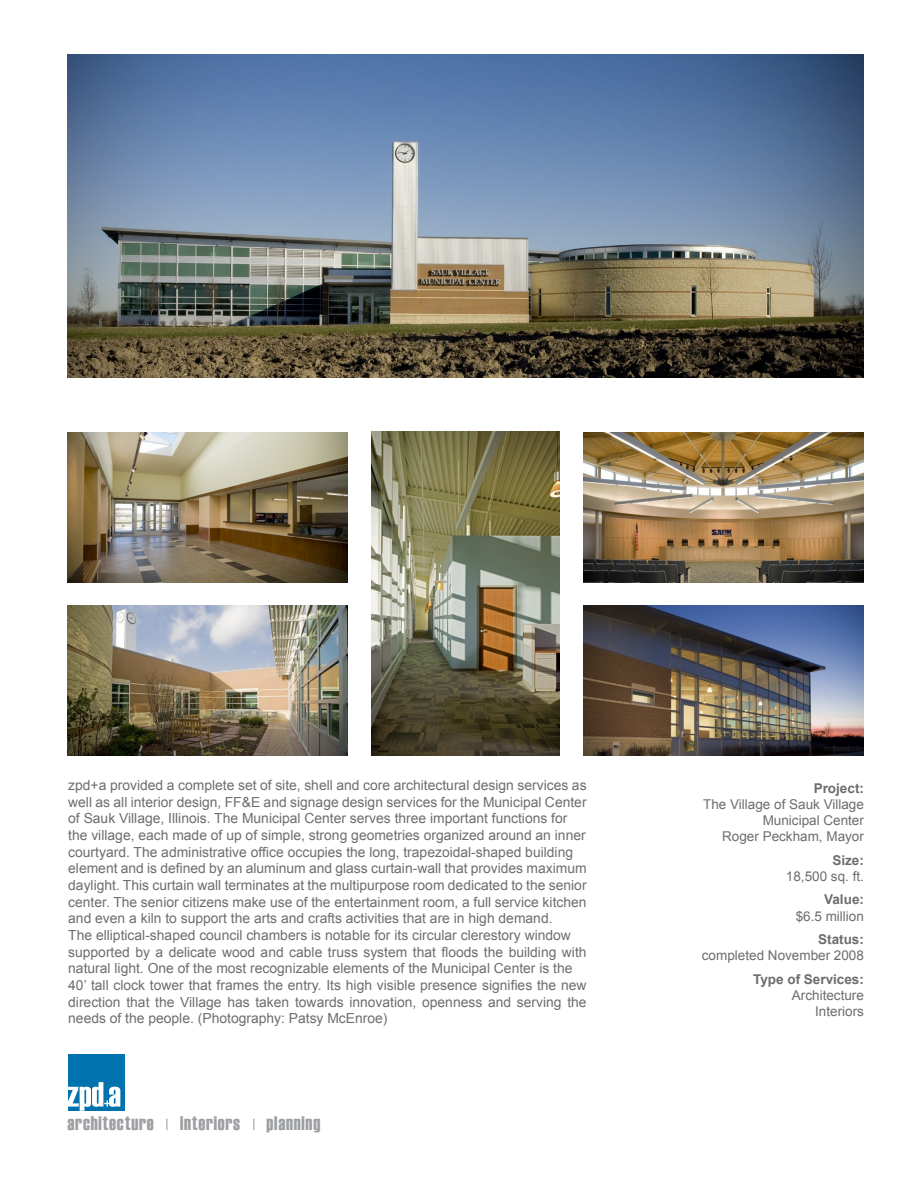
<style>
.page{position:relative;width:918px;height:1188px;background:#fff}
.page>*{position:absolute;margin:0;border:0;box-sizing:border-box;transform-origin:0 0}
.t1{font:19.5px "Haettenschweiler";letter-spacing:.04em;color:#9d9fa2}
.t2{font:13.8px/16.6px "Arial";color:#6c6d70}
.t3{font:13.5px/16.2px "Arial";color:#6c6d70;text-align:right}
.t4{font:700 13.5px "Arial";color:#6c6d70}
</style>
<div class="page">
<div style="left:68px;top:1054px;width:56px;height:57px;background:#0073ae"></div>
<svg style="left:68px;top:1082px;width:52px;height:29px"></svg>
<img style="left:372px;top:432px;width:187px;height:324px">
<img style="left:583px;top:432px;width:281px;height:150px">
<img style="left:68px;top:432px;width:280px;height:150px">
<img style="left:583px;top:606px;width:281px;height:150px">
<img style="left:68px;top:606px;width:280px;height:150px">
<img style="left:68px;top:54px;width:796px;height:324px">
<p class="t2" style="left:68px;top:777px;width:520px">zpd+a provided a complete set of site, shell and core architectural design services as well as all interior design, FF&amp;E and signage design services for the Municipal Center of Sauk Village, Illinois. The Municipal Center serves three important functions for the village, each made of up of simple, strong geometries organized around an inner courtyard. The administrative office occupies the long, trapezoidal-shaped building element and is defined by an aluminum and glass curtain-wall that provides maximum daylight. This curtain wall terminates at the multipurpose room dedicated to the senior center. The senior citizens make use of the entertainment room, a full service kitchen and even a kiln to support the arts and crafts activities that are in high demand.<br>The elliptical-shaped council chambers is notable for its circular clerestory window supported by a delicate wood and cable truss system that floods the building with natural light. One of the most recognizable elements of the Municipal Center is the 40’ tall clock tower that frames the entry. Its high visible presence signifies the new direction that the Village has taken towards innovation, openness and serving the needs of the people. (Photography: Patsy McEnroe)</p>
<p class="t4" style="left:814px;top:779px;width:52px">Project:</p>
<p class="t3" style="left:703px;top:796px;width:162px">The Village of Sauk Village<br>Municipal Center<br>Roger Peckham, Mayor</p>
<p class="t4" style="left:832px;top:851px;width:33px">Size:</p>
<p class="t3" style="left:786px;top:868px;width:80px">18,500 sq. ft.</p>
<p class="t4" style="left:824px;top:891px;width:41px">Value:</p>
<p class="t3" style="left:796px;top:908px;width:70px">$6.5 million</p>
<p class="t4" style="left:818px;top:930px;width:47px">Status:</p>
<p class="t3" style="left:702px;top:948px;width:164px">completed November 2008</p>
<p class="t4" style="left:753px;top:970px;width:112px">Type of Services:</p>
<p class="t3" style="left:792px;top:987px;width:74px">Architecture<br>Interiors</p>
<h1 class="t1" style="left:68px;top:1110px;width:88px">architecture</h1>
<h1 class="t1" style="left:180px;top:1110px;width:62px">interiors</h1>
<h1 class="t1" style="left:266px;top:1110px;width:55px">planning</h1>
</div>
